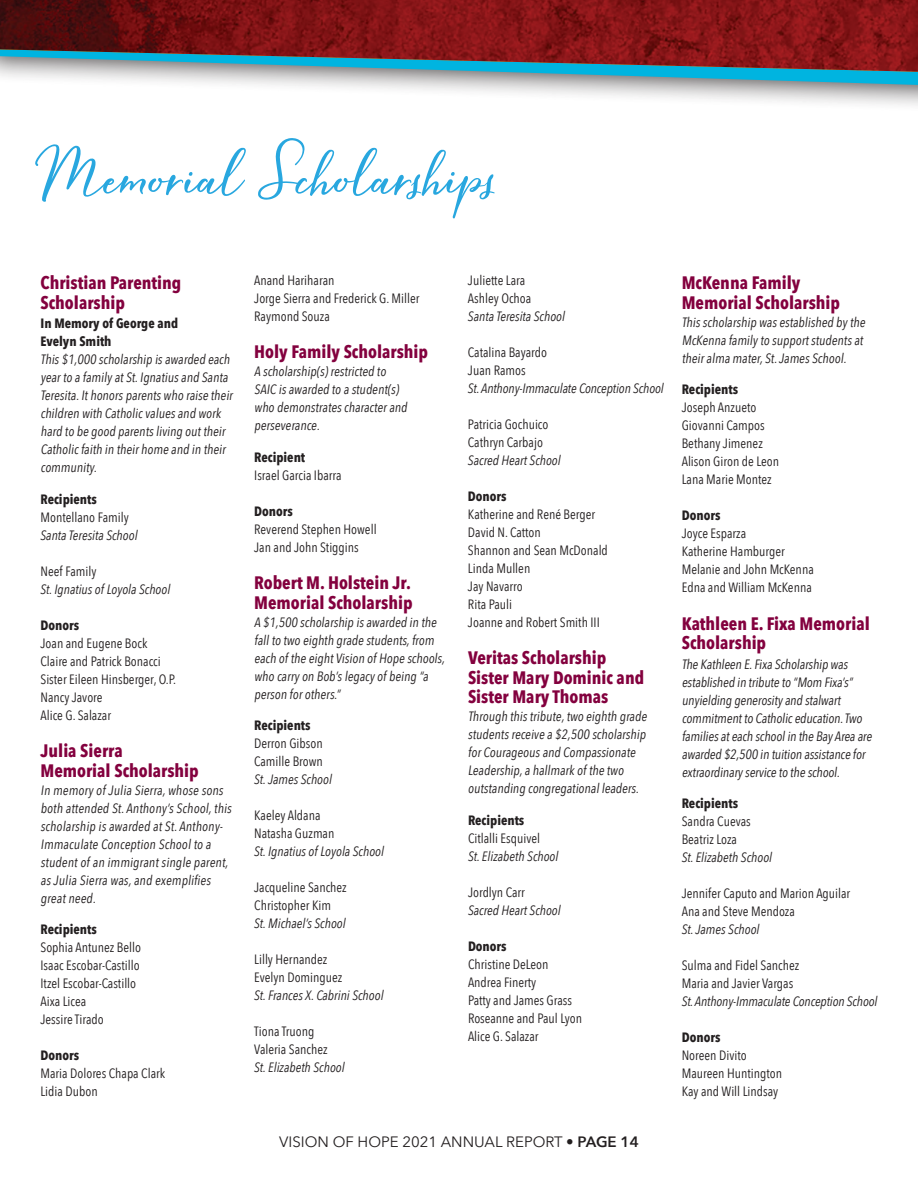
<style>
.page{position:relative;width:918px;height:1188px;background:#fff}
.page>*{position:absolute;margin:0;border:0;box-sizing:border-box;transform-origin:0 0}
.t1{font:72px "Hardwired Script Update";color:#28a7df}
.t2{font:700 18px/19.5px "Avenir Next Condensed";color:#83013e}
.t3{font:15px "Avenir Next";color:#231f20}
.t4{font:13.5px/18px "Avenir Next Condensed";color:#231f20}
.t5{font:italic 13.5px "Avenir Next Condensed";color:#231f20}
.t6{font:700 13.5px/18px "Avenir Next Condensed";color:#231f20}
.s1{font-weight:600}
</style>
<div class="page">
<div style="left:0;top:14px;width:918px;height:127px;background:#231f20;opacity:.75"></div>
<svg style="left:0;top:72px;width:918px;height:13px"></svg>
<img style="left:0;top:0;width:918px;height:72px">
<h1 class="t1" style="left:40px;top:127px;width:461px">Memorial Scholarships</h1>
<h2 class="t2" style="left:40px;top:273px;width:142px">Christian Parenting<br>Scholarship</h2>
<p class="t6" style="left:40px;top:314px;width:139px">In Memory of George and<br>Evelyn Smith</p>
<p class="t4" style="left:40px;top:350px;width:197px">This$1,000 scholarship isawarded each yearto afamilyatSt.Ignatiusand Santa Teresita.Ithonorsparentswho raise their children with Catholicvaluesand work hard to be good parentsliving outtheir Catholicfaith in theirhome and in their community.</p>
<p class="t6" style="left:40px;top:490px;width:58px">Recipients</p>
<p class="t4" style="left:40px;top:507px;width:90px">Montellano Family</p>
<p class="t5" style="left:40px;top:527px;width:99px">Santa Teresita School</p>
<p class="t4" style="left:40px;top:561px;width:58px">Neef Family</p>
<p class="t5" style="left:40px;top:581px;width:131px">St. Ignatius of Loyola School</p>
<p class="t6" style="left:40px;top:616px;width:40px">Donors</p>
<p class="t4" style="left:40px;top:633px;width:137px">Joan and Eugene Bock<br>Claire and Patrick Bonacci<br>Sister Eileen Hinsberger, O.P.<br>Nancy Javore<br>Alice G. Salazar</p>
<h2 class="t2" style="left:40px;top:741px;width:160px">Julia Sierra<br>Memorial Scholarship</h2>
<p class="t4" style="left:40px;top:780px;width:196px">In memoryofJulia Sierra,whose sons both attended St.Anthony’sSchool,this scholarship isawarded atSt.Anthony-Immaculate Conception Schoolto a studentofan immigrantsingle parent, asJulia Sierra was,and exemplifies greatneed.</p>
<p class="t6" style="left:40px;top:920px;width:58px">Recipients</p>
<p class="t4" style="left:40px;top:938px;width:102px">Sophia Antunez Bello<br>Isaac Escobar-Castillo<br>Itzel Escobar-Castillo<br>Aixa Licea<br>Jessire Tirado</p>
<p class="t6" style="left:40px;top:1046px;width:40px">Donors</p>
<p class="t4" style="left:40px;top:1064px;width:126px">Maria Dolores Chapa Clark<br>Lidia Dubon</p>
<p class="t4" style="left:254px;top:270px;width:167px">Anand Hariharan<br>Jorge Sierra and Frederick G. Miller<br>Raymond Souza</p>
<h2 class="t2" style="left:254px;top:342px;width:175px">Holy Family Scholarship</h2>
<p class="t4" style="left:254px;top:362px;width:157px">Ascholarship(s)restricted to<br>SAIC isawarded to astudent(s) who demonstratescharacterand perseverance.</p>
<p class="t6" style="left:254px;top:448px;width:52px">Recipient</p>
<p class="t4" style="left:254px;top:465px;width:89px">Israel Garcia Ibarra</p>
<p class="t6" style="left:254px;top:502px;width:40px">Donors</p>
<p class="t4" style="left:254px;top:519px;width:124px">Reverend Stephen Howell<br>Jan and John Stiggins</p>
<h2 class="t2" style="left:254px;top:573px;width:160px">Robert M. Holstein Jr.<br>Memorial Scholarship</h2>
<p class="t4" style="left:254px;top:612px;width:195px">A$1,500 scholarship isawarded in the fallto two eighth grade students,from each ofthe eightVision ofHope schools, who carryon Bob’slegacyofbeing “a person forothers.”</p>
<p class="t6" style="left:254px;top:716px;width:58px">Recipients</p>
<p class="t4" style="left:254px;top:734px;width:70px">Derron Gibson<br>Camille Brown</p>
<p class="t5" style="left:254px;top:771px;width:79px">St. James School</p>
<p class="t4" style="left:254px;top:806px;width:82px">Kaeley Aldana<br>Natasha Guzman</p>
<p class="t5" style="left:254px;top:843px;width:131px">St. Ignatius of Loyola School</p>
<p class="t4" style="left:254px;top:878px;width:94px">Jacqueline Sanchez<br>Christopher Kim</p>
<p class="t5" style="left:254px;top:915px;width:93px">St. Michael’s School</p>
<p class="t4" style="left:254px;top:950px;width:90px">Lilly Hernandez<br>Evelyn Dominguez</p>
<p class="t5" style="left:254px;top:987px;width:131px">St. Frances X. Cabrini School</p>
<p class="t4" style="left:254px;top:1022px;width:75px">Tiona Truong<br>Valeria Sanchez</p>
<p class="t5" style="left:254px;top:1059px;width:92px">St. Elizabeth School</p>
<p class="t4" style="left:468px;top:270px;width:65px">Juliette Lara<br>Ashley Ochoa</p>
<p class="t5" style="left:468px;top:308px;width:99px">Santa Teresita School</p>
<p class="t4" style="left:468px;top:342px;width:81px">Catalina Bayardo<br>Juan Ramos</p>
<p class="t5" style="left:468px;top:380px;width:197px">St. Anthony-Immaculate Conception School</p>
<p class="t4" style="left:468px;top:414px;width:82px">Patricia Gochuico<br>Cathryn Carbajo</p>
<p class="t5" style="left:468px;top:452px;width:94px">Sacred Heart School</p>
<p class="t6" style="left:468px;top:487px;width:40px">Donors</p>
<p class="t4" style="left:468px;top:504px;width:141px">Katherine and René Berger<br>David N. Catton<br>Shannon and Sean McDonald<br>Linda Mullen<br>Jay Navarro<br>Rita Pauli<br>Joanne and Robert Smith III</p>
<h2 class="t2" style="left:468px;top:648px;width:178px">Veritas Scholarship<br>Sister Mary Dominic and<br>Sister Mary Thomas</h2>
<p class="t4" style="left:468px;top:707px;width:183px">Through thistribute,two eighth grade studentsreceive a$2,500 scholarship forCourageousand Compassionate Leadership,ahallmarkofthe two outstanding congregationalleaders.</p>
<p class="t6" style="left:468px;top:811px;width:58px">Recipients</p>
<p class="t4" style="left:468px;top:828px;width:74px">Citlalli Esquivel</p>
<p class="t5" style="left:468px;top:848px;width:92px">St. Elizabeth School</p>
<p class="t4" style="left:468px;top:882px;width:58px">Jordlyn Carr</p>
<p class="t5" style="left:468px;top:902px;width:94px">Sacred Heart School</p>
<p class="t6" style="left:468px;top:937px;width:40px">Donors</p>
<p class="t4" style="left:468px;top:954px;width:116px">Christine DeLeon<br>Andrea Finerty<br>Patty and James Grass<br>Roseanne and Paul Lyon<br>Alice G. Salazar</p>
<p class="t3" style="left:279px;top:1129px;width:361px">VISION OF HOPE 2021 ANNUAL REPORT • <span class="s1">PAGE 14</span></p>
<h2 class="t2" style="left:682px;top:273px;width:160px">McKenna Family<br>Memorial Scholarship</h2>
<p class="t4" style="left:682px;top:312px;width:188px">Thisscholarship wasestablished bythe<br>McKennafamilyto supportstudentsat theiralmamater,St.JamesSchool.</p>
<p class="t6" style="left:682px;top:380px;width:58px">Recipients</p>
<p class="t4" style="left:682px;top:398px;width:99px">Joseph Anzueto<br>Giovanni Campos<br>Bethany Jimenez<br>Alison Giron de Leon<br>Lana Marie Montez</p>
<p class="t6" style="left:682px;top:506px;width:40px">Donors</p>
<p class="t4" style="left:682px;top:524px;width:134px">Joyce Esparza<br>Katherine Hamburger<br>Melanie and John McKenna<br>Edna and William McKenna</p>
<h2 class="t2" style="left:682px;top:613px;width:190px">Kathleen E. Fixa Memorial<br>Scholarship</h2>
<p class="t4" style="left:682px;top:654px;width:195px">TheKathleen E.FixaScholarship was established in tributeto“Mom Fixa’s” unyielding generosityand stalwart commitmenttoCatholiceducation.Two familiesateach schoolin theBayAreaare awarded $2,500 in tuition assistancefor extraordinaryservicetotheschool.</p>
<p class="t6" style="left:682px;top:794px;width:58px">Recipients</p>
<p class="t4" style="left:682px;top:812px;width:71px">Sandra Cuevas<br>Beatriz Loza</p>
<p class="t5" style="left:682px;top:849px;width:92px">St. Elizabeth School</p>
<p class="t4" style="left:682px;top:884px;width:170px">Jennifer Caputo and Marion Aguilar<br>Ana and Steve Mendoza</p>
<p class="t5" style="left:682px;top:921px;width:79px">St. James School</p>
<p class="t4" style="left:682px;top:956px;width:119px">Sulma and Fidel Sanchez<br>Maria and Javier Vargas</p>
<p class="t5" style="left:682px;top:993px;width:197px">St. Anthony-Immaculate Conception School</p>
<p class="t6" style="left:682px;top:1028px;width:40px">Donors</p>
<p class="t4" style="left:682px;top:1046px;width:102px">Noreen Divito<br>Maureen Huntington<br>Kay and Will Lindsay</p>
</div>
